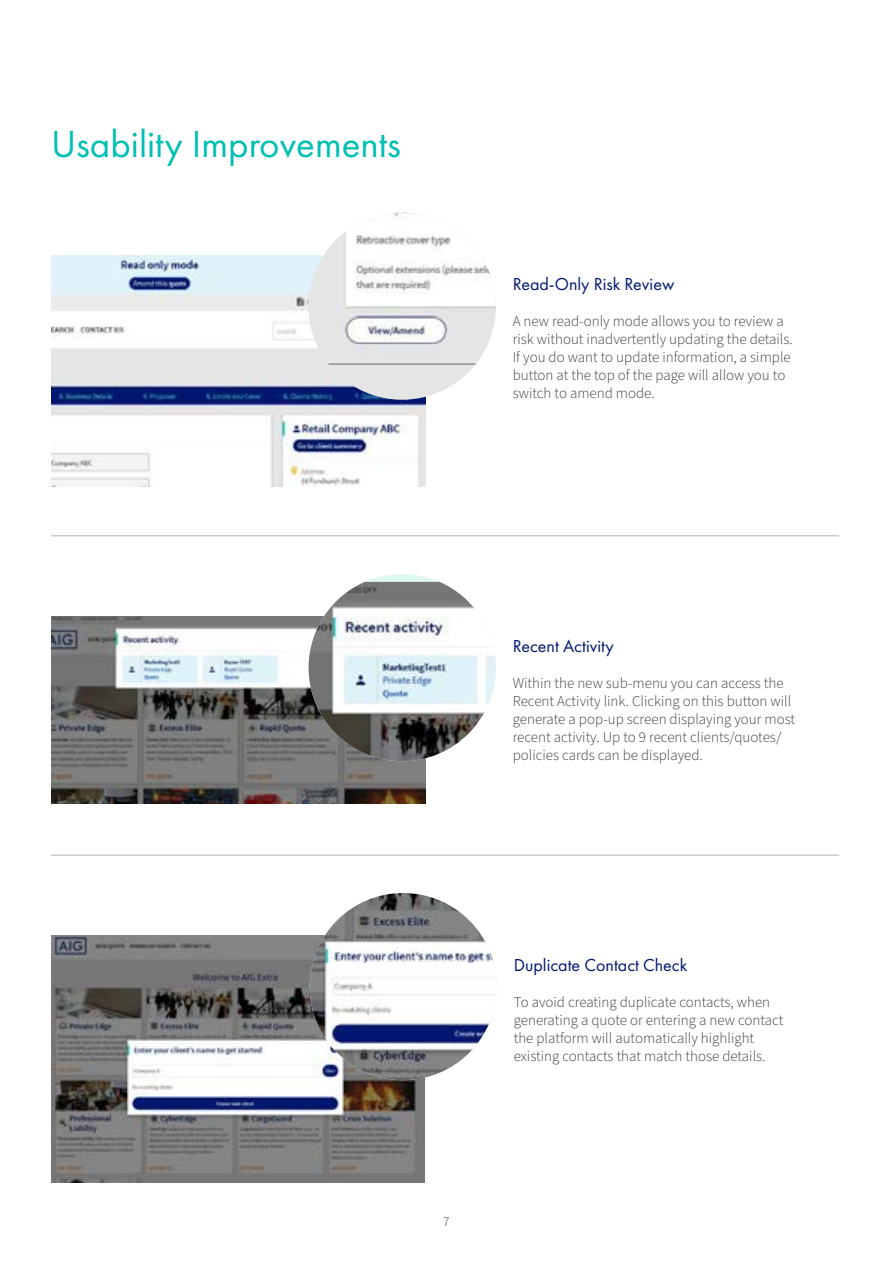
<style>
.page{position:relative;width:893px;height:1263px;background:#fff}
.page>*{position:absolute;margin:0;border:0;box-sizing:border-box;transform-origin:0 0}
.t1{font:39px "Futura PT";color:#00bfb3}
.t2{font:18px "Futura PT";color:#001871}
.t3{font:300 15px/18px "Source Sans Pro";color:#343741}
.t4{font:300 13.5px "Source Sans Pro";color:#343741}
</style>
<div class="page">
<hr style="left:51px;top:535px;width:788px;height:1px;background:#b1b1b1">
<img style="left:51px;top:255px;width:374px;height:232px">
<div style="left:309px;top:213px;width:187px;height:187px;background:#e5e5e5;border-radius:50%"></div>
<img style="left:309px;top:213px;width:187px;height:152px">
<img style="left:51px;top:935px;width:373px;height:248px">
<img style="left:310px;top:893px;width:187px;height:187px;border-radius:94px">
<img style="left:51px;top:617px;width:374px;height:187px">
<img style="left:309px;top:582px;width:187px;height:179px">
<hr style="left:51px;top:855px;width:788px;height:1px;background:#b1b1b1">
<h1 class="t1" style="left:51px;top:121px;width:351px">Usability Improvements</h1>
<p class="t2" style="left:513px;top:273px;width:163px">Read-Only Risk Review</p>
<p class="t3" style="left:513px;top:313px;width:282px">A new read-only mode allows you to review a risk without inadvertently updating the details.<br>If you do want to update information, a simple button at the top of the page will allow you to switch to amend mode.</p>
<p class="t2" style="left:513px;top:635px;width:103px">Recent Activity</p>
<p class="t3" style="left:513px;top:674px;width:284px">Within the new sub-menu you can access the Recent Activity link. Clicking on this button will generate a pop-up screen displaying your most recent activity. Up to 9 recent clients/quotes/ policies cards can be displayed.</p>
<p class="t4" style="left:443px;top:1212px;width:8px">7</p>
<p class="t2" style="left:514px;top:954px;width:175px">Duplicate Contact Check</p>
<p class="t3" style="left:514px;top:993px;width:271px">To avoid creating duplicate contacts, when generating a quote or entering a new contact the platform will automatically highlight existing contacts that match those details.</p>
</div>
